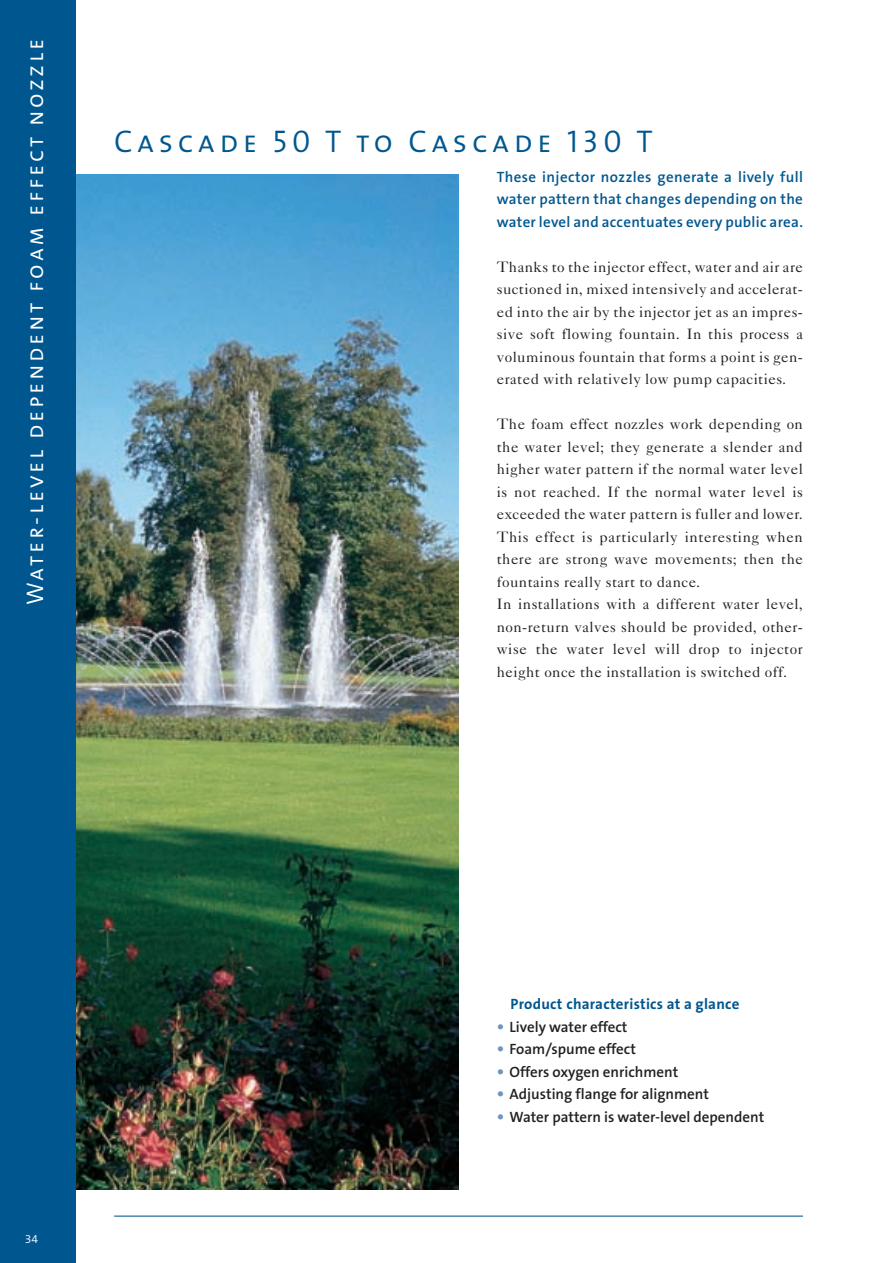
<style>
.page{position:relative;width:893px;height:1263px;background:#fff}
.page>*{position:absolute;margin:0;border:0;box-sizing:border-box;transform-origin:0 0}
.t1{font:31.5px "The Sans Semi Light Caps";letter-spacing:.145em;color:#005790}
.t2{font:24px "The Sans Semi Light Caps";letter-spacing:.115em;color:#fff}
.t3{font:15px/22.5px "Caslon Five Forty";letter-spacing:.03em;color:#231f20;text-align:justify}
.t4{font:600 15px "The Sans B6";color:#231f20}
.t5{font:600 15px/22.5px "The Sans B6";letter-spacing:.02em;color:#005790;text-align:justify}
.t6{font:700 15px "The Sans B7";letter-spacing:.015em;color:#005790}
.t7{font:300 12px "The Sans B4";color:#fff}
.s1{font-family:"Caslon Five Forty";font-weight:400;color:#7194bd}
</style>
<div class="page">
<img style="left:0;top:0;width:803px;height:1263px">
<h2 class="t2" style="left:21px;top:605px;width:567px;rotate:-90deg">Water-level dependent foam effect nozzle</h2>
<h1 class="t1" style="left:114px;top:123px;width:540px">Cascade 50 T to Cascade 130 T</h1>
<p class="t5" style="left:497px;top:166px;width:308px">These injector nozzles generate a lively full water pattern that changes depending on the water level and accentuates every public area.</p>
<p class="t3" style="left:497px;top:257px;width:308px">Thanks to the injector effect, water and air are suctioned in, mixed intensively and accelerat&shy;ed into the air by the injector jet as an impres&shy;sive soft flowing fountain. In this process a voluminous fountain that forms a point is gen&shy;erated with relatively low pump capacities.</p>
<p class="t3" style="left:497px;top:414px;width:308px;text-align:left">The foam effect nozzles work depending on the water level; they generate a slender and higher water pattern if the normal water level is not reached. If the normal water level is exceeded the water pattern is fuller and lower.<br>This effect is particularly interesting when there are strong wave movements; then the fountains really start to dance.<br>In installations with a different water level, non-return valves should be provided, other&shy;wise the water level will drop to injector height once the installation is switched off.</p>
<p class="t7" style="left:25px;top:1233px;width:15px">34</p>
<p class="t6" style="left:511px;top:998px;width:230px">Product characteristics at a glance</p>
<p class="t4" style="left:497px;top:1020px;width:132px"><span class="s1">•</span> Lively water effect</p>
<p class="t4" style="left:497px;top:1043px;width:141px"><span class="s1">•</span> Foam/spume effect</p>
<p class="t4" style="left:497px;top:1065px;width:183px"><span class="s1">•</span> Offers oxygen enrichment</p>
<p class="t4" style="left:497px;top:1088px;width:214px"><span class="s1">•</span> Adjusting flange for alignment</p>
<p class="t4" style="left:497px;top:1110px;width:269px"><span class="s1">•</span> Water pattern is water-level dependent</p>
</div>
